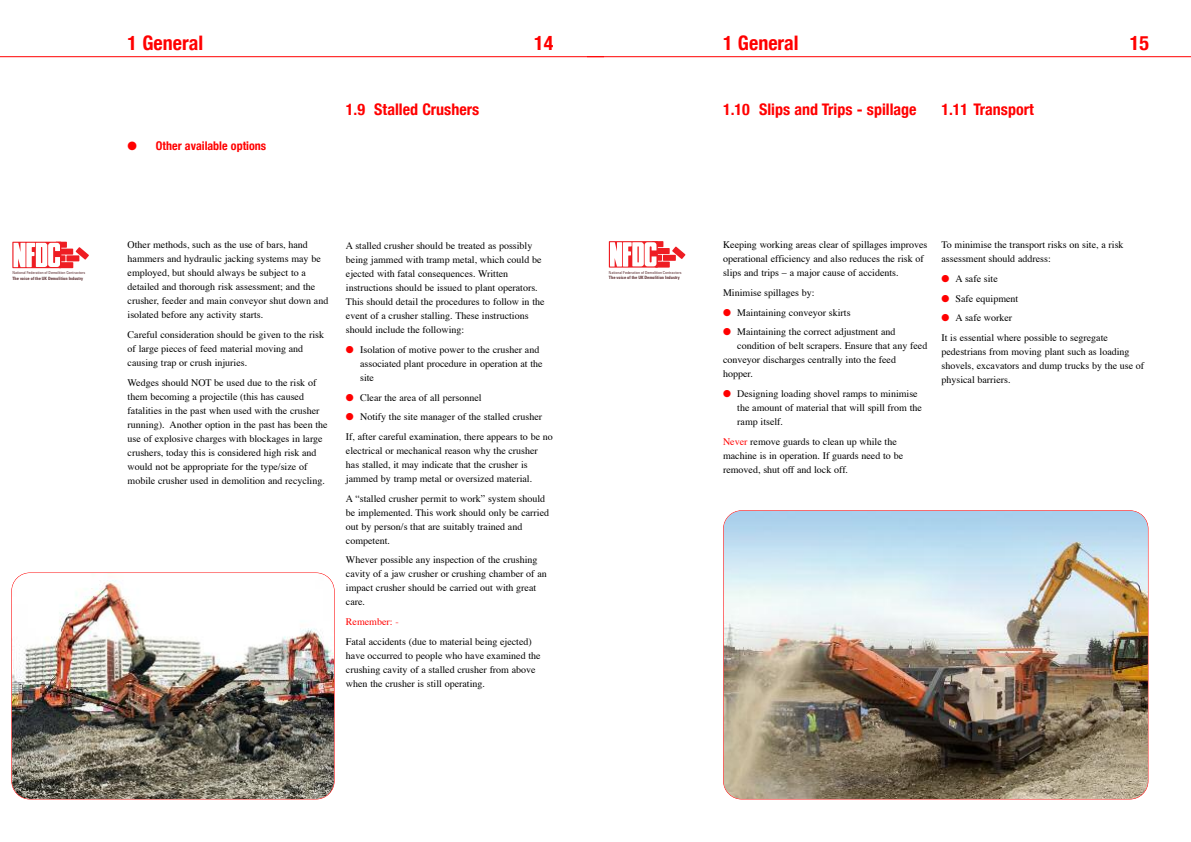
<style>
.page{position:relative;width:1191px;height:842px;background:#fff}
.page>*{position:absolute;margin:0;border:0;box-sizing:border-box;transform-origin:0 0}
.t1{font:700 condensed 20px "Helvetica Neue";color:#f00}
.t2{font:700 condensed 16px "Helvetica Neue";color:#f00}
.t3{font:700 condensed 12px "Helvetica Neue";color:#f00}
.t4{font:10px/14px "Times";color:#000}
.t5{font:10px "Times";color:#f00}
.t6{font:700 condensed 4.4px "Univers";color:#603336}
.t7{font:condensed 4px "Univers";color:#603336}
.s1{color:#f00}
</style>
<div class="page">
<hr style="left:587px;top:57px;width:604px;height:1px;background:#f00">
<hr style="left:0;top:57px;width:604px;height:1px;background:#f00">
<div style="left:652px;top:241px;width:11px;height:6px;background:#ee1d23"></div>
<div style="left:649px;top:255px;width:13px;height:6px;background:#ee1d23"></div>
<svg style="left:609px;top:241px;width:49px;height:27px"></svg>
<div style="left:655px;top:262px;width:15px;height:6px;background:#ee1d23"></div>
<svg style="left:610px;top:242px;width:46px;height:25px"></svg>
<div style="left:663px;top:255px;width:13px;height:6px;background:#ee1d23"></div>
<div style="left:657px;top:248px;width:12px;height:6px;background:#ee1d23"></div>
<svg style="left:672px;top:247px;width:13px;height:12px"></svg>
<div style="left:56px;top:242px;width:11px;height:6px;background:#ee1d23"></div>
<div style="left:53px;top:255px;width:12px;height:6px;background:#ee1d23"></div>
<svg style="left:12px;top:242px;width:49px;height:26px"></svg>
<div style="left:59px;top:262px;width:14px;height:6px;background:#ee1d23"></div>
<svg style="left:13px;top:243px;width:47px;height:24px"></svg>
<div style="left:66px;top:255px;width:13px;height:6px;background:#ee1d23"></div>
<div style="left:61px;top:249px;width:12px;height:6px;background:#ee1d23"></div>
<svg style="left:76px;top:247px;width:13px;height:13px"></svg>
<img style="left:723px;top:511px;width:425px;height:288px;border-radius:18px">
<div style="left:723px;top:510px;width:425px;height:289px;border:1px solid #f00;border-radius:18px"></div>
<img style="left:12px;top:573px;width:322px;height:226px;border-radius:18px">
<div style="left:11px;top:572px;width:323px;height:227px;border:1px solid #f00;border-radius:19px"></div>
<p class="t7" style="left:12px;top:271px;width:74px">National Federation of Demolition Contractors</p>
<p class="t6" style="left:12px;top:276px;width:72px">The voice of the UK Demolition Industry</p>
<h1 class="t1" style="left:128px;top:31px;width:77px">1 General</h1>
<h1 class="t1" style="left:534px;top:31px;width:21px">14</h1>
<h1 class="t1" style="left:723px;top:31px;width:77px">1 General</h1>
<h1 class="t1" style="left:1129px;top:31px;width:21px">15</h1>
<p class="t3" style="left:128px;top:138px;width:140px">● Other available options</p>
<h2 class="t2" style="left:346px;top:99px;width:135px">1.9 Stalled Crushers</h2>
<p class="t4" style="left:128px;top:239px;width:202px">Other methods, such as the use of bars, hand hammers and hydraulic jacking systems may be employed, but should always be subject to a detailed and thorough risk assessment; and the crusher, feeder and main conveyor shut down and isolated before any activity starts.</p>
<p class="t4" style="left:128px;top:329px;width:198px">Careful consideration should be given to the risk of large pieces of feed material moving and causing trap or crush injuries.</p>
<p class="t4" style="left:128px;top:376px;width:201px">Wedges should NOT be used due to the risk of them becoming a projectile (this has caused fatalities in the past when used with the crusher running). Another option in the past has been the use of explosive charges with blockages in large crushers, today this is considered high risk and would not be appropriate for the type/size of mobile crusher used in demolition and recycling.</p>
<p class="t4" style="left:346px;top:240px;width:200px">A stalled crusher should be treated as possibly being jammed with tramp metal, which could be ejected with fatal consequences. Written instructions should be issued to plant operators.<br>This should detail the procedures to follow in the event of a crusher stalling. These instructions should include the following:</p>
<p class="t4" style="left:360px;top:343px;width:184px;text-indent:-14px"><span class="s1">●</span> Isolation of motive power to the crusher and associated plant procedure in operation at the site</p>
<p class="t4" style="left:346px;top:391px;width:137px"><span class="s1">●</span> Clear the area of all personnel</p>
<p class="t4" style="left:346px;top:408px;width:208px;line-height:19.7px"><span class="s1">●</span> Notify the site manager of the stalled crusher<br>If, after careful examination, there appears to be no</p>
<p class="t4" style="left:346px;top:444px;width:193px">electrical or mechanical reason why the crusher has stalled, it may indicate that the crusher is jammed by tramp metal or oversized material.</p>
<p class="t4" style="left:346px;top:492px;width:205px">A “stalled crusher permit to work” system should be implemented. This work should only be carried out by person/s that are suitably trained and competent.</p>
<p class="t4" style="left:346px;top:554px;width:202px">Whever possible any inspection of the crushing cavity of a jaw crusher or crushing chamber of an impact crusher should be carried out with great care.</p>
<p class="t5" style="left:346px;top:617px;width:54px">Remember: -</p>
<p class="t4" style="left:346px;top:635px;width:196px">Fatal accidents (due to material being ejected) have occurred to people who have examined the crushing cavity of a stalled crusher from above when the crusher is still operating.</p>
<h2 class="t2" style="left:723px;top:99px;width:195px">1.10 Slips and Trips - spillage</h2>
<h2 class="t2" style="left:941px;top:99px;width:94px">1.11 Transport</h2>
<p class="t7" style="left:609px;top:271px;width:74px">National Federation of Demolition Contractors</p>
<p class="t6" style="left:609px;top:276px;width:72px">The voice of the UK Demolition Industry</p>
<p class="t4" style="left:723px;top:239px;width:206px">Keeping working areas clear of spillages improves operational efficiency and also reduces the risk of slips and trips – a major cause of accidents.</p>
<p class="t4" style="left:723px;top:286px;width:93px">Minimise spillages by:</p>
<p class="t4" style="left:723px;top:306px;width:129px"><span class="s1">●</span> Maintaining conveyor skirts</p>
<p class="t4" style="left:723px;top:326px;width:174px"><span class="s1">●</span> Maintaining the correct adjustment and</p>
<p class="t4" style="left:737px;top:340px;width:191px">condition of belt scrapers. Ensure that any feed</p>
<p class="t4" style="left:723px;top:354px;width:174px">conveyor discharges centrally into the feed</p>
<p class="t4" style="left:723px;top:368px;width:31px">hopper.</p>
<p class="t4" style="left:737px;top:387px;width:186px;text-indent:-14px"><span class="s1">●</span> Designing loading shovel ramps to minimise the amount of material that will spill from the ramp itself.</p>
<p class="t4" style="left:723px;top:435px;width:181px"><span class="s1">Never</span> remove guards to clean up while the machine is in operation. If guards need to be removed, shut off and lock off.</p>
<p class="t4" style="left:941px;top:239px;width:184px">To minimise the transport risks on site, a risk assessment should address:</p>
<p class="t4" style="left:941px;top:272px;width:58px"><span class="s1">●</span> A safe site</p>
<p class="t4" style="left:941px;top:292px;width:78px"><span class="s1">●</span> Safe equipment</p>
<p class="t4" style="left:941px;top:309px;width:168px;line-height:19.7px"><span class="s1">●</span> A safe worker<br>It is essential where possible to segregate</p>
<p class="t4" style="left:941px;top:345px;width:204px">pedestrians from moving plant such as loading shovels, excavators and dump trucks by the use of physical barriers.</p>
</div>
